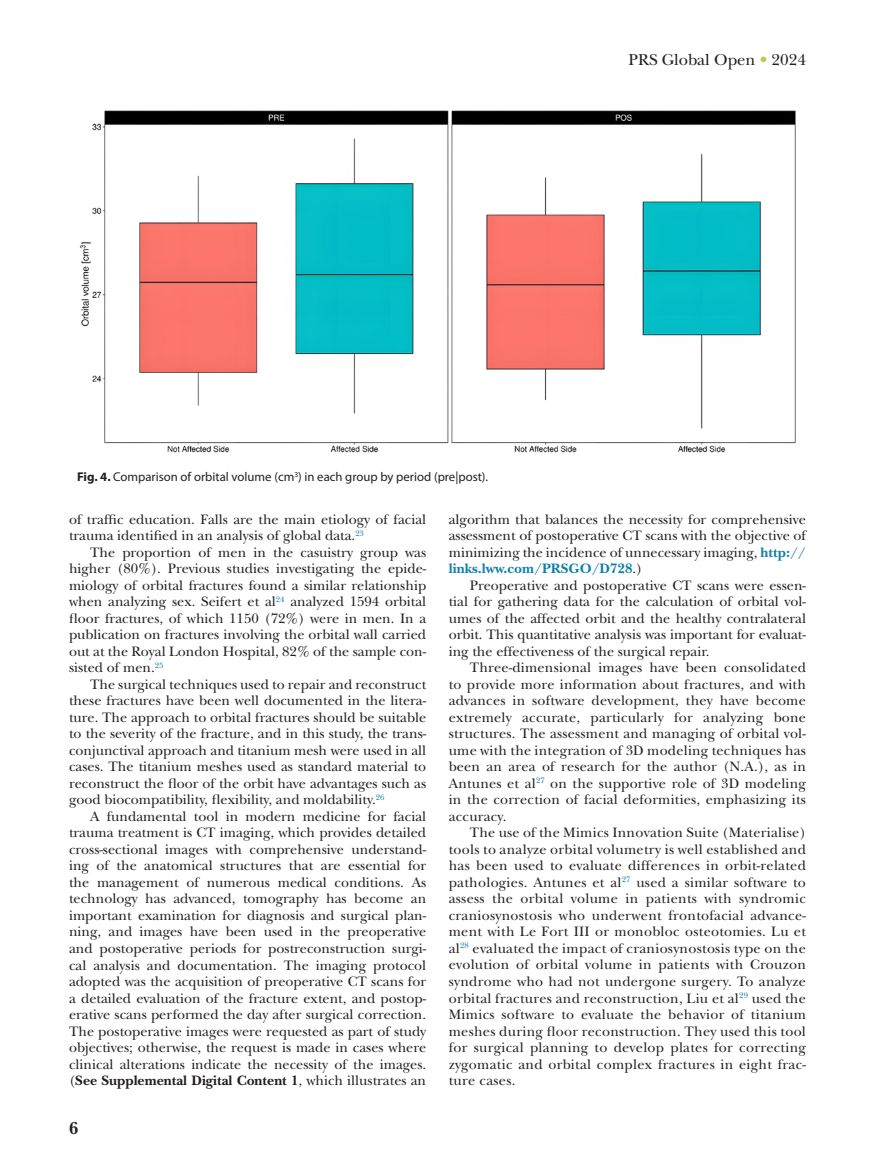
<style>
.page{position:relative;width:878px;height:1175px;background:#fff}
.page>*{position:absolute;margin:0;border:0;box-sizing:border-box;transform-origin:0 0}
.t1{font:700 18px "New Baskerville Std";color:#231f20}
.t2{font:16.5px "New Baskerville Std";color:#231f20}
.t3{font:14.25px/16.5px "New Baskerville Std";color:#231f20;text-align:justify}
.t4{font:12.75px "Myriad Pro";color:#231f20}
.s1{color:#c5c660}
.s2{font-weight:700}
.s3{font-weight:700;color:#0f7eac}
</style>
<div class="page">
<img style="left:79px;top:110px;width:717px;height:343px">
<p class="t2" style="left:628px;top:50px;width:179px">PRS Global Open <span class="s1">•</span> 2024</p>
<p class="t4" style="left:77px;top:469px;width:412px"><span class="s2">Fig. 4.</span> Comparison of orbital volume (cm<sup>3</sup>) in each group by period (pre|post).</p>
<p class="t3" style="left:69px;top:511px;width:359px">of traffic education. Falls are the main etiology of facial trauma identified in an analysis of global data.<sup>23</sup></p>
<p class="t3" style="left:69px;top:544px;width:359px;text-indent:21px">The proportion of men in the casuistry group was higher (80%). Previous studies investigating the epide&shy;miology of orbital fractures found a similar relationship when analyzing sex. Seifert et al<sup>24</sup> analyzed 1594 orbital floor fractures, of which 1150 (72%) were in men. In a publication on fractures involving the orbital wall carried out at the Royal London Hospital, 82% of the sample con&shy;sisted of men.<sup>25</sup></p>
<p class="t3" style="left:69px;top:676px;width:359px;text-indent:21px">The surgical techniques used to repair and reconstruct these fractures have been well documented in the litera&shy;ture. The approach to orbital fractures should be suitable to the severity of the fracture, and in this study, the trans&shy;conjunctival approach and titanium mesh were used in all cases. The titanium meshes used as standard material to reconstruct the floor of the orbit have advantages such as good biocompatibility, flexibility, and moldability.<sup>26</sup></p>
<p class="t3" style="left:69px;top:808px;width:359px;text-indent:21px">A fundamental tool in modern medicine for facial trauma treatment is CT imaging, which provides detailed cross-sectional images with comprehensive understand&shy;ing of the anatomical structures that are essential for the management of numerous medical conditions. As technology has advanced, tomography has become an important examination for diagnosis and surgical plan&shy;ning, and images have been used in the preoperative and postoperative periods for postreconstruction surgi&shy;cal analysis and documentation. The imaging protocol adopted was the acquisition of preoperative CT scans for a detailed evaluation of the fracture extent, and postop&shy;erative scans performed the day after surgical correction.<br>The postoperative images were requested as part of study objectives; otherwise, the request is made in cases where clinical alterations indicate the necessity of the images. (<span class="s2">See Supplemental Digital Content 1</span>, which illustrates an</p>
<p class="t1" style="left:69px;top:1118px;width:11px">6</p>
<p class="t3" style="left:449px;top:511px;width:359px">algorithm that balances the necessity for comprehensive assessment of postoperative CT scans with the objective of minimizing the incidence of unnecessary imaging, <span class="s3">http:// links.lww.com/PRSGO/D728</span>.)</p>
<p class="t3" style="left:449px;top:577px;width:359px;text-indent:21px">Preoperative and postoperative CT scans were essen&shy;tial for gathering data for the calculation of orbital vol&shy;umes of the affected orbit and the healthy contralateral orbit. This quantitative analysis was important for evaluat&shy;ing the effectiveness of the surgical repair.</p>
<p class="t3" style="left:448px;top:659px;width:359px;text-indent:21px">Three-dimensional images have been consolidated to provide more information about fractures, and with advances in software development, they have become extremely accurate, particularly for analyzing bone structures. The assessment and managing of orbital vol&shy;ume with the integration of 3D modeling techniques has been an area of research for the author (N.A.), as in Antunes et al<sup>27</sup> on the supportive role of 3D modeling in the correction of facial deformities, emphasizing its accuracy.</p>
<p class="t3" style="left:448px;top:824px;width:359px;text-indent:21px">The use of the Mimics Innovation Suite (Materialise) tools to analyze orbital volumetry is well established and has been used to evaluate differences in orbit-related pathologies. Antunes et al<sup>27</sup> used a similar software to assess the orbital volume in patients with syndromic craniosynostosis who underwent frontofacial advance&shy;ment with Le Fort III or monobloc osteotomies. Lu et al<sup>28</sup> evaluated the impact of craniosynostosis type on the evolution of orbital volume in patients with Crouzon syndrome who had not undergone surgery. To analyze orbital fractures and reconstruction, Liu et al<sup>29</sup> used the Mimics software to evaluate the behavior of titanium meshes during floor reconstruction. They used this tool for surgical planning to develop plates for correcting zygomatic and orbital complex fractures in eight frac&shy;ture cases.</p>
</div>
